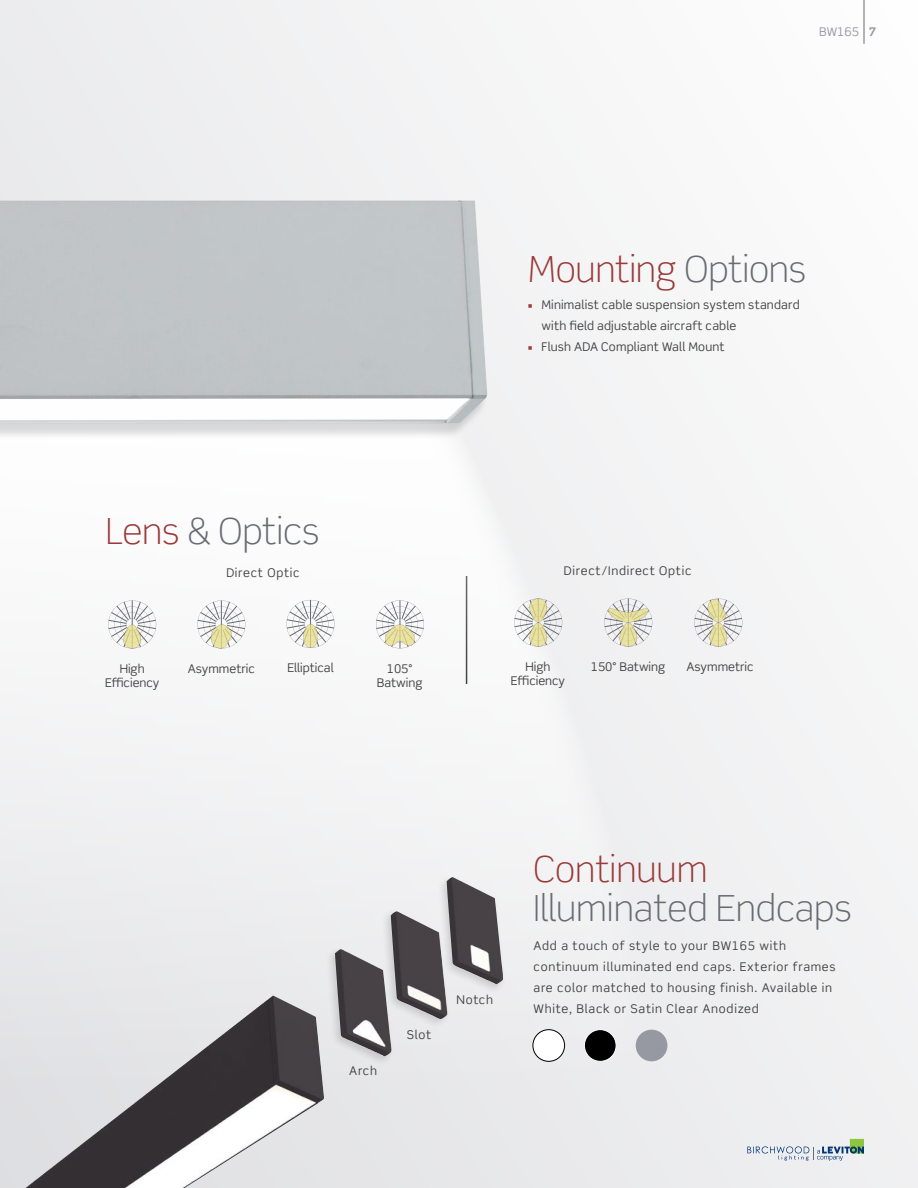
<style>
.page{position:relative;width:918px;height:1188px;background:#f3f3f4}
.page>*{position:absolute;margin:0;border:0;box-sizing:border-box;transform-origin:0 0}
.t1{font:300 36px "Scene Std";color:#696b73}
.t2{font:300 36px "Scene Std";letter-spacing:-.005em;color:#9a3a3a}
.t3{font:12px/21px "Scene Std";letter-spacing:.06em;color:#414042}
.t4{font:12px/21px "Scene Std";letter-spacing:.015em;color:#414042}
.t5{font:12px/14.1px "Scene Std";color:#414042;text-align:center}
.t6{font:12px "Scene Std";letter-spacing:.04em;color:#414042}
.t7{font:12px "Scene Std";color:#9698a2}
.s1{font-weight:700}
.s2{color:#9a3a3a}
.s3{color:#696b73}
.s4{font-family:"Minion Pro";color:#9c3a3b}
</style>
<div class="page">
<svg style="left:0;top:441px;width:654px;height:693px"></svg>
<svg style="left:108px;top:600px;width:48px;height:48px"></svg>
<svg style="left:197px;top:600px;width:48px;height:48px"></svg>
<svg style="left:287px;top:600px;width:47px;height:48px"></svg>
<svg style="left:376px;top:600px;width:48px;height:48px"></svg>
<svg style="left:694px;top:599px;width:48px;height:48px"></svg>
<svg style="left:604px;top:599px;width:48px;height:48px"></svg>
<svg style="left:514px;top:599px;width:48px;height:48px"></svg>
<div style="left:0;top:203px;width:488px;height:238px;background:#000;opacity:.15"></div>
<div style="left:0;top:201px;width:487px;height:223px;background:#c0c5c8"></div>
<svg style="left:0;top:398px;width:469px;height:24px"></svg>
<img style="left:25px;top:996px;width:299px;height:192px">
<div style="left:325px;top:946px;width:70px;height:120px;background:#000;opacity:.14"></div>
<img style="left:335px;top:949px;width:57px;height:107px">
<div style="left:380px;top:908px;width:71px;height:121px;background:#000;opacity:.14"></div>
<img style="left:391px;top:911px;width:57px;height:108px">
<div style="left:437px;top:874px;width:69px;height:120px;background:#000;opacity:.14"></div>
<img style="left:447px;top:877px;width:57px;height:107px">
<hr style="left:466px;top:576px;width:1px;height:108px;background:#414042">
<div style="left:533px;top:1030px;width:32px;height:31px;background:#fff;border-radius:50%"></div>
<div style="left:533px;top:1029px;width:32px;height:33px;border:1px solid #000;border-radius:50%"></div>
<div style="left:584px;top:1030px;width:32px;height:31px;background:#000;border-radius:50%"></div>
<div style="left:584px;top:1029px;width:32px;height:33px;border:1px solid #fff;border-radius:50%"></div>
<div style="left:636px;top:1030px;width:31px;height:31px;background:#9698a2;border-radius:50%"></div>
<svg style="left:747px;top:1139px;width:117px;height:22px"></svg>
<hr style="left:864px;top:0;width:1px;height:44px;background:#696b73">
<p class="t7" style="left:819px;top:25px;width:59px">BW165 <span class="s1">7</span></p>
<h1 class="t1" style="left:106px;top:509px;width:215px"><span class="s2">Lens</span> &amp; Optics</h1>
<h1 class="t2" style="left:528px;top:247px;width:280px">Mounting <span class="s3">Options</span></h1>
<p class="t4" style="left:541px;top:294px;width:260px;text-indent:-14px"><span class="s4">■</span> Minimalist cable suspension system standard with field adjustable aircraft cable</p>
<p class="t4" style="left:528px;top:336px;width:198px"><span class="s4">■</span> Flush ADA Compliant Wall Mount</p>
<p class="t3" style="left:226px;top:562px;width:75px">Direct Optic</p>
<p class="t3" style="left:564px;top:560px;width:129px">Direct/Indirect Optic</p>
<p class="t5" style="left:105px;top:661px;width:56px">High<br>Efficiency</p>
<p class="t5" style="left:188px;top:661px;width:69px">Asymmetric</p>
<p class="t5" style="left:287px;top:661px;width:48px">Elliptical</p>
<p class="t5" style="left:377px;top:661px;width:47px">105°<br>Batwing</p>
<p class="t6" style="left:525px;top:659px;width:27px">High</p>
<p class="t5" style="left:591px;top:660px;width:76px">150° Batwing</p>
<p class="t5" style="left:687px;top:660px;width:69px">Asymmetric</p>
<p class="t5" style="left:511px;top:674px;width:56px">Efficiency</p>
<p class="t6" style="left:349px;top:1063px;width:29px">Arch</p>
<p class="t6" style="left:407px;top:1027px;width:26px">Slot</p>
<p class="t6" style="left:457px;top:993px;width:38px">Notch</p>
<h1 class="t2" style="left:534px;top:847px;width:175px">Continuum</h1>
<h1 class="t1" style="left:534px;top:886px;width:320px">Illuminated Endcaps</h1>
<p class="t3" style="left:534px;top:935px;width:304px">Add a touch of style to your BW165 with continuum illuminated end caps. Exterior frames are color matched to housing finish. Available in White, Black or Satin Clear Anodized</p>
</div>
